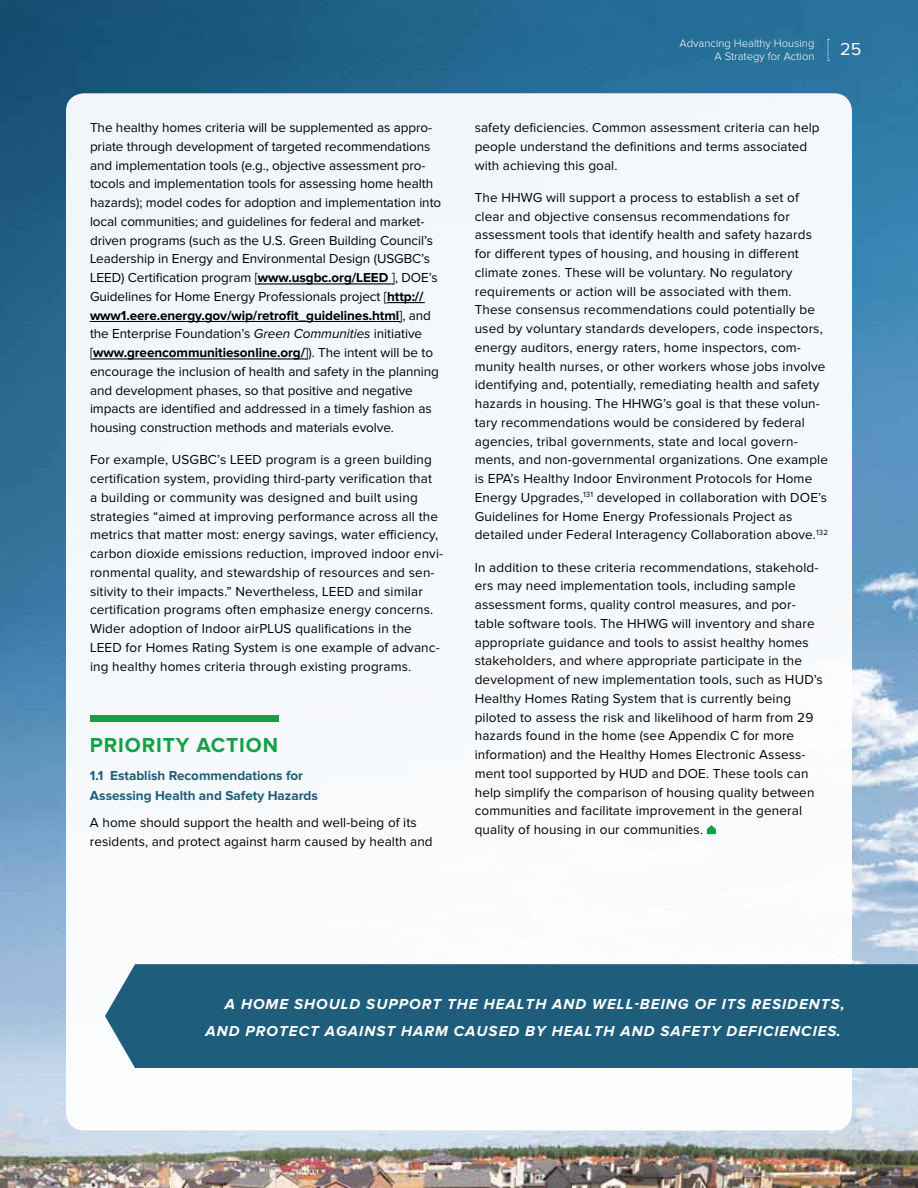
<style>
.page{position:relative;width:918px;height:1188px;background:#fff}
.page>*{position:absolute;margin:0;border:0;box-sizing:border-box;transform-origin:0 0}
.t1{font:700 21px "Proxima Nova";color:#13a049}
.t2{font:18px "Proxima Nova";color:#fff}
.t3{font:italic 700 15px/27px "Proxima Nova";letter-spacing:.07em;color:#fff;text-align:right}
.t4{font:13.5px/18.8px "Proxima Nova";letter-spacing:.01em;color:#000}
.t5{font:700 13.5px/19.5px "Proxima Nova";color:#1f5d7c}
.t6{font:300 11.25px/13.5px "Proxima Nova";color:#fff;text-align:right}
.s1{font-weight:700}
.s2{font-style:italic}
</style>
<div class="page">
<img style="left:0;top:0;width:918px;height:1188px">
<div style="left:66px;top:93px;width:786px;height:1037px;background:#f5f9fb;border-radius:18px"></div>
<svg style="left:828px;top:39px;width:1px;height:22px"></svg>
<svg style="left:258px;top:284px;width:135px;height:1px"></svg>
<svg style="left:387px;top:302px;width:38px;height:1px"></svg>
<svg style="left:90px;top:321px;width:310px;height:1px"></svg>
<svg style="left:93px;top:359px;width:213px;height:1px"></svg>
<div style="left:90px;top:715px;width:189px;height:7px;background:#13a049"></div>
<svg style="left:707px;top:825px;width:9px;height:9px"></svg>
<div style="left:105px;top:964px;width:813px;height:104px;background:#1f5d7c"></div>
<p class="t4" style="left:90px;top:119px;width:353px">The healthy homes criteria will be supplemented as appro&shy;priate through development of targeted recommendations and implementation tools (e.g., objective assessment pro&shy;tocols and implementation tools for assessing home health hazards); model codes for adoption and implementation into local communities; and guidelines for federal and market&shy;driven programs (such as the U.S. Green Building Council’s Leadership in Energy and Environmental Design (USGBC’s LEED) Certification program [<span class="s1">www.usgbc.org/LEED</span> ], DOE’s Guidelines for Home Energy Professionals project [<span class="s1">http:// www1.eere.energy.gov/wip/retrofit_guidelines.html</span>], and the Enterprise Foundation’s <span class="s2">Green Communities</span> initiative [<span class="s1">www.greencommunitiesonline.org/</span>]). The intent will be to encourage the inclusion of health and safety in the planning and development phases, so that positive and negative impacts are identified and addressed in a timely fashion as housing construction methods and materials evolve.</p>
<p class="t4" style="left:90px;top:451px;width:355px">For example, USGBC’s LEED program is a green building certification system, providing third-party verification that<br>a building or community was designed and built using strategies “aimed at improving performance across all the metrics that matter most: energy savings, water efficiency, carbon dioxide emissions reduction, improved indoor envi&shy;ronmental quality, and stewardship of resources and sen&shy;sitivity to their impacts.” Nevertheless, LEED and similar certification programs often emphasize energy concerns.<br>Wider adoption of Indoor airPLUS qualifications in the LEED for Homes Rating System is one example of advanc&shy;ing healthy homes criteria through existing programs.</p>
<h1 class="t1" style="left:90px;top:733px;width:27px">Priority</h1>
<h1 class="t1" style="left:196px;top:733px;width:29px">Action</h1>
<p class="t5" style="left:90px;top:766px;width:230px">1.1 Establish Recommendations for<br>Assessing Health and Safety Hazards</p>
<p class="t4" style="left:90px;top:814px;width:344px">A home should support the health and well-being of its residents, and protect against harm caused by health and</p>
<p class="t6" style="left:680px;top:36px;width:137px">Advancing Healthy Housing<br>A Strategy for Action</p>
<h2 class="t2" style="left:840px;top:41px;width:23px">25</h2>
<p class="t4" style="left:475px;top:119px;width:346px">safety deficiencies. Common assessment criteria can help people understand the definitions and terms associated with achieving this goal.</p>
<p class="t4" style="left:475px;top:189px;width:355px">The HHWG will support a process to establish a set of clear and objective consensus recommendations for assessment tools that identify health and safety hazards for different types of housing, and housing in different climate zones. These will be voluntary. No regulatory requirements or action will be associated with them.<br>These consensus recommendations could potentially be used by voluntary standards developers, code inspectors, energy auditors, energy raters, home inspectors, com&shy;munity health nurses, or other workers whose jobs involve identifying and, potentially, remediating health and safety hazards in housing. The HHWG’s goal is that these volun&shy;tary recommendations would be considered by federal agencies, tribal governments, state and local govern&shy;ments, and non-governmental organizations. One example is EPA’s Healthy Indoor Environment Protocols for Home Energy Upgrades,<sup>131</sup> developed in collaboration with DOE’s Guidelines for Home Energy Professionals Project as detailed under Federal Interagency Collaboration above.<sup>132</sup></p>
<p class="t4" style="left:475px;top:558px;width:350px">In addition to these criteria recommendations, stakehold&shy;ers may need implementation tools, including sample assessment forms, quality control measures, and por&shy;table software tools. The HHWG will inventory and share appropriate guidance and tools to assist healthy homes stakeholders, and where appropriate participate in the development of new implementation tools, such as HUD’s Healthy Homes Rating System that is currently being piloted to assess the risk and likelihood of harm from 29 hazards found in the home (see Appendix C for more information) and the Healthy Homes Electronic Assess&shy;ment tool supported by HUD and DOE. These tools can help simplify the comparison of housing quality between communities and facilitate improvement in the general quality of housing in our communities.</p>
<p class="t3" style="left:205px;top:991px;width:641px">A HOME SHOULD SUPPORT THE HEALTH AND WELL-BEING OF ITS RESIDENTS,<br>AND PROTECT AGAINST HARM CAUSED BY HEALTH AND SAFET Y DEFICIENCIES.</p>
</div>
